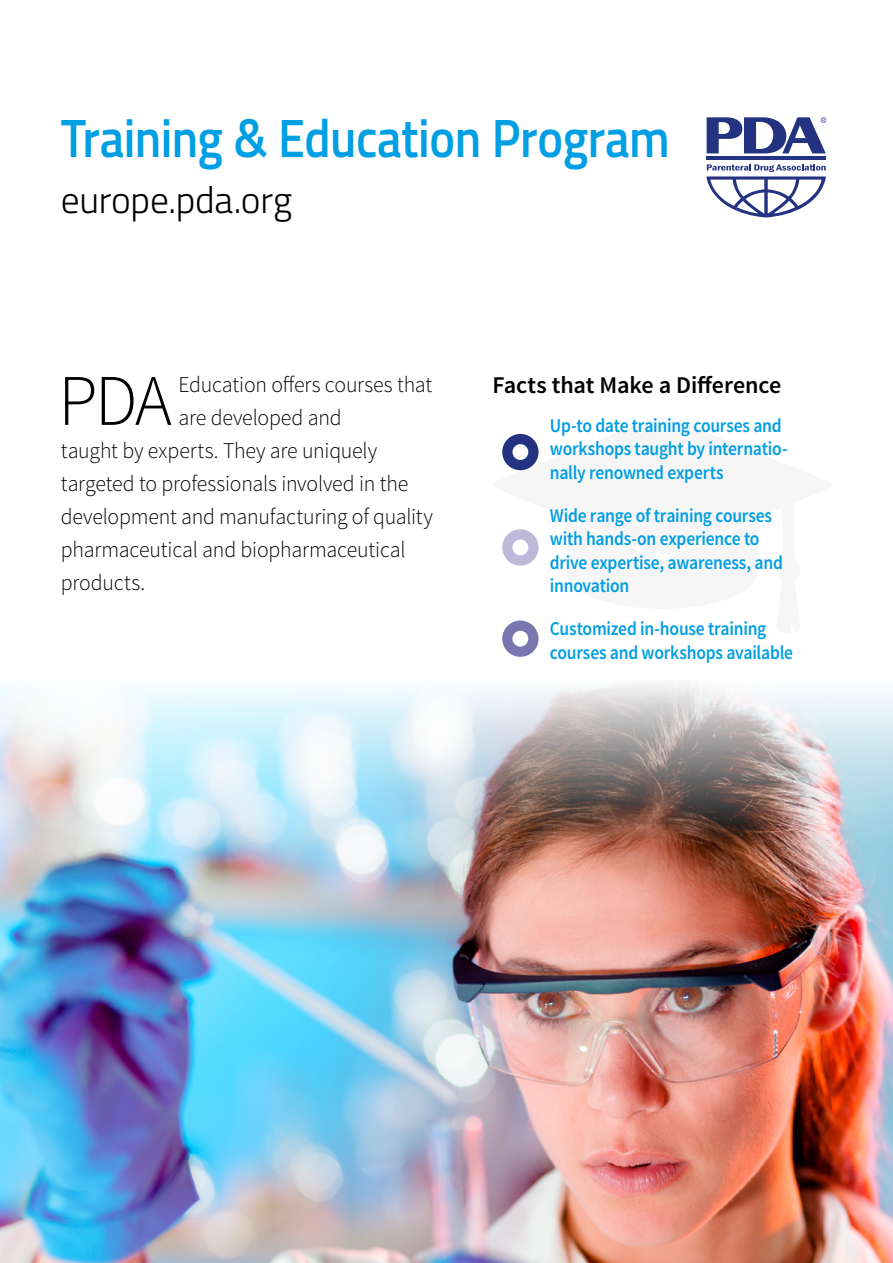
<style>
.page{position:relative;width:893px;height:1263px;background:#fff}
.page>*{position:absolute;margin:0;border:0;box-sizing:border-box;transform-origin:0 0}
.t1{font:300 72.6px "Source Sans Pro";color:#000}
.t2{font:600 54px "Titillium";letter-spacing:-.01em;color:#009ee3;scale:.9 1}
.t3{font:300 37.5px "Titillium";letter-spacing:-.01em;color:#000}
.t4{font:600 24px "Source Sans Pro";letter-spacing:-.005em;color:#000}
.t5{font:300 22.5px "Source Sans Pro";letter-spacing:-.01em;color:#000}
.t6{font:600 19.5px/23.4px "Source Sans Pro";letter-spacing:-.015em;color:#009ee3;scale:.9 1}
</style>
<div class="page">
<img style="left:0;top:683px;width:893px;height:580px">
<div style="left:502px;top:434px;width:37px;height:36px;background:#243282;border-radius:50%"></div>
<div style="left:512px;top:444px;width:16px;height:16px;background:#fff;border-radius:50%"></div>
<div style="left:502px;top:620px;width:37px;height:37px;background:#7a77b0;border-radius:50%"></div>
<div style="left:512px;top:631px;width:16px;height:16px;background:#fff;border-radius:50%"></div>
<div style="left:502px;top:529px;width:37px;height:37px;background:#bcb9d9;border-radius:50%"></div>
<div style="left:512px;top:539px;width:16px;height:16px;background:#fff;border-radius:50%"></div>
<hr style="left:706px;top:156px;width:120px;height:3px;background:#243282">
<svg style="left:706px;top:164px;width:120px;height:53px"></svg>
<svg style="left:707px;top:117px;width:119px;height:36px"></svg>
<h2 class="t2" style="left:61px;top:97px;width:678px">Training &amp; Education Program</h2>
<h3 class="t3" style="left:61px;top:172px;width:233px">europe.pda.org</h3>
<h1 class="t1" style="left:58px;top:357px;width:115px">PDA</h1>
<p class="t5" style="left:179px;top:371px;width:255px">Education offers courses that</p>
<p class="t5" style="left:179px;top:404px;width:165px">are developed and</p>
<p class="t5" style="left:61px;top:437px;width:318px">taught by experts. They are uniquely</p>
<p class="t5" style="left:61px;top:470px;width:349px">targeted to professionals involved in the</p>
<p class="t5" style="left:61px;top:503px;width:374px">development and manufacturing of quality</p>
<p class="t5" style="left:61px;top:536px;width:346px">pharmaceutical and biopharmaceutical</p>
<p class="t5" style="left:61px;top:569px;width:86px">products.</p>
<p class="t4" style="left:493px;top:370px;width:290px">Facts that Make a Difference</p>
<p class="t6" style="left:550px;top:414px;width:266px">Up-to date training courses and workshops taught by internatio&shy;nally renowned experts</p>
<p class="t6" style="left:550px;top:504px;width:260px">Wide range of training courses with hands-on experience to drive expertise, awareness, and innovation</p>
<p class="t6" style="left:550px;top:617px;width:272px">Customized in-house training courses and workshops available</p>
</div>
